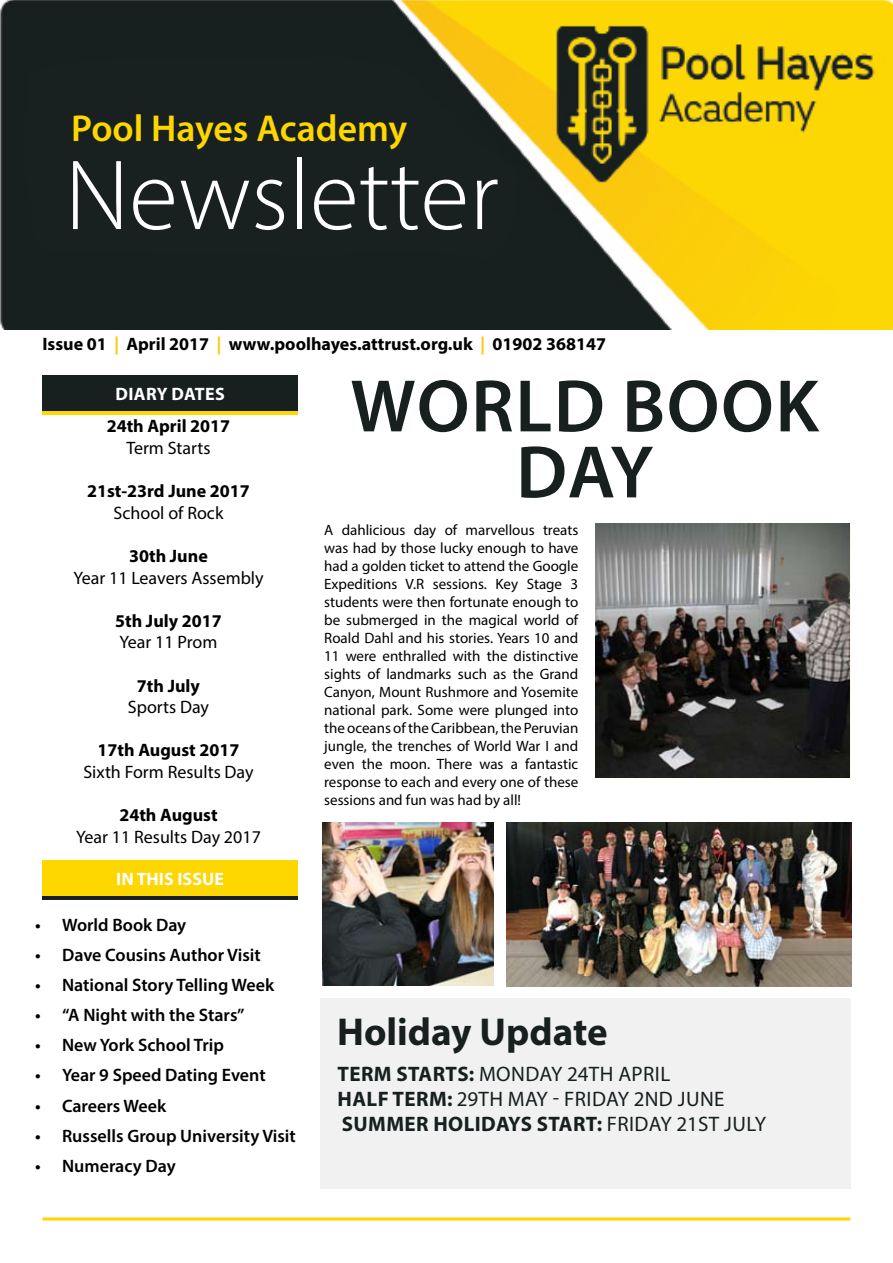
<style>
.page{position:relative;width:893px;height:1263px;background:#fff}
.page>*{position:absolute;margin:0;border:0;box-sizing:border-box;transform-origin:0 0}
.t1{font:300 100.65px "Myriad Pro";color:#fff}
.t2{font:600 75px/66px "Myriad Pro";letter-spacing:.02em;color:#171f1f;text-align:center}
.t3{font:700 39px "Myriad Pro";color:#171f1f}
.t4{font:600 37.65px "Myriad Pro";color:#fed600}
.t5{font:21px "Myriad Pro";letter-spacing:.02em;color:#171f1f}
.t6{font:700 21px "Myriad Pro";letter-spacing:.02em;color:#171f1f}
.t7{font:600 18px "Myriad Pro";color:#000}
.t8{font:700 18px "Myriad Pro";color:#000}
.t9{font:18px "Myriad Pro";color:#000}
.t10{font:700 18px "Myriad Pro";letter-spacing:.01em;color:#fff}
.t11{font:15px/18px "Myriad Pro";color:#000;text-align:justify}
.s1{color:#fbc90d}
.s2{font-weight:700}
.s3{font-weight:400}
</style>
<div class="page">
<img style="left:0;top:0;width:893px;height:330px">
<div style="left:43px;top:375px;width:255px;height:36px;background:#171f1f"></div>
<div style="left:43px;top:860px;width:255px;height:36px;background:#fed600"></div>
<hr style="left:43px;top:1217px;width:807px;height:3px;background:#fed600">
<div style="left:320px;top:998px;width:530px;height:190px;background:#f1f1f2"></div>
<hr style="left:43px;top:411px;width:255px;height:3px;background:#fed600">
<hr style="left:43px;top:896px;width:255px;height:3px;background:#171f1f">
<img style="left:322px;top:823px;width:172px;height:162px">
<img style="left:595px;top:523px;width:255px;height:255px">
<img style="left:506px;top:823px;width:345px;height:163px">
<h3 class="t4" style="left:71px;top:104px;width:337px">Pool Hayes Academy</h3>
<h1 class="t1" style="left:65px;top:135px;width:436px">Newsletter</h1>
<p class="t8" style="left:43px;top:332px;width:565px">Issue 01 <span class="s1">|</span> April 2017 <span class="s1">|</span> www.poolhayes.attrust.org.uk <span class="s1">|</span> 01902 368147</p>
<p class="t10" style="left:115px;top:382px;width:111px">Diary Dates</p>
<p class="t8" style="left:107px;top:415px;width:125px">24th April 2017</p>
<p class="t9" style="left:126px;top:437px;width:86px">Term Starts</p>
<p class="t8" style="left:87px;top:479px;width:164px">21st-23rd June 2017</p>
<p class="t9" style="left:114px;top:502px;width:111px">School of Rock</p>
<p class="t8" style="left:129px;top:544px;width:80px">30th June</p>
<p class="t9" style="left:73px;top:566px;width:192px">Year 11 Leavers Assembly</p>
<p class="t8" style="left:115px;top:609px;width:108px">5th July 2017</p>
<p class="t9" style="left:120px;top:631px;width:99px">Year 11 Prom</p>
<p class="t8" style="left:137px;top:674px;width:65px">7th July</p>
<p class="t9" style="left:128px;top:696px;width:83px">Sports Day</p>
<p class="t8" style="left:98px;top:739px;width:143px">17th August 2017</p>
<p class="t9" style="left:83px;top:761px;width:172px">Sixth Form Results Day</p>
<p class="t8" style="left:119px;top:803px;width:100px">24th August</p>
<p class="t9" style="left:76px;top:826px;width:186px">Year 11 Results Day 2017</p>
<p class="t10" style="left:116px;top:867px;width:107px">IN THIS ISSUE</p>
<p class="t7" style="left:35px;top:913px;width:153px">• World Book Day</p>
<p class="t7" style="left:35px;top:943px;width:227px">• Dave Cousins Author Visit</p>
<p class="t7" style="left:35px;top:974px;width:241px">• National Story Telling Week</p>
<p class="t7" style="left:35px;top:1004px;width:211px">• “A Night with the Stars”</p>
<p class="t7" style="left:35px;top:1034px;width:190px">• New York School Trip</p>
<p class="t7" style="left:35px;top:1064px;width:232px">• Year 9 Speed Dating Event</p>
<p class="t7" style="left:35px;top:1094px;width:133px">• Careers Week</p>
<p class="t7" style="left:35px;top:1124px;width:262px">• Russells Group University Visit</p>
<p class="t7" style="left:35px;top:1154px;width:142px">• Numeracy Day</p>
<h2 class="t2" style="left:350px;top:371px;width:470px">world book day</h2>
<p class="t11" style="left:324px;top:521px;width:256px">A dahlicious day of marvellous treats was had by those lucky enough to have had a golden ticket to attend the Google Expeditions V.R sessions. Key Stage 3 students were then fortunate enough to be submerged in the magical world of Roald Dahl and his stories. Years 10 and 11 were enthralled with the distinctive sights of landmarks such as the Grand Canyon, Mount Rushmore and Yosemite national park. Some were plunged into the oceans of the Caribbean, the Peruvian jungle, the trenches of World War I and even the moon. There was a fantastic response to each and every one of these sessions and fun was had by all!</p>
<h3 class="t3" style="left:337px;top:1006px;width:272px">Holiday Update</h3>
<h3 class="t6" style="left:337px;top:1060px;width:72px">TER M STARTS</h3>
<h3 class="t5" style="left:469px;top:1060px;width:70px"><span class="s2">:</span> monday</h3>
<h3 class="t5" style="left:567px;top:1060px;width:63px">24th apri</h3>
<h3 class="t5" style="left:660px;top:1060px;width:11px">l</h3>
<h3 class="t5" style="left:337px;top:1086px;width:249px"><span class="s2">HALF TERM:</span> 29th May - Friday</h3>
<h3 class="t5" style="left:634px;top:1086px;width:90px">2nd June</h3>
<h3 class="t6" style="left:342px;top:1110px;width:17px">Summ</h3>
<h3 class="t6" style="left:405px;top:1110px;width:225px">er holidays start: <span class="s3">Friday</span></h3>
<h3 class="t5" style="left:676px;top:1111px;width:90px">21st July</h3>
</div>
